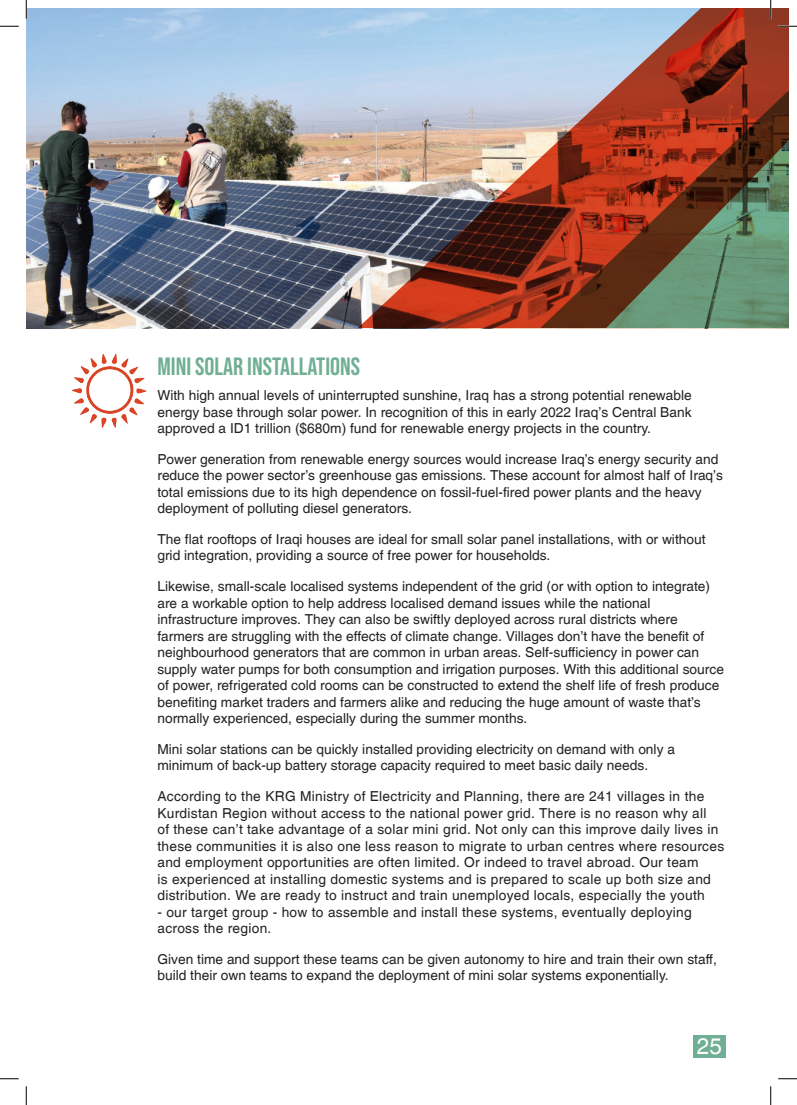
<style>
.page{position:relative;width:797px;height:1105px;background:#fff}
.page>*{position:absolute;margin:0;border:0;box-sizing:border-box;transform-origin:0 0}
.t1{font:25px "Bebas Neue";color:#70af95}
.t2{font:22.5px "Sans";color:#fff}
.t3{font:13.75px/16.5px "Sans";color:#231f20}
.t4{font:13.75px/16.5px "Sans";letter-spacing:.02em;color:#231f20}
</style>
<div class="page">
<img style="left:26px;top:9px;width:332px;height:319px">
<img style="left:71px;top:353px;width:76px;height:75px">
<img style="left:358px;top:9px;width:430px;height:319px">
<div style="left:693px;top:1035px;width:32px;height:23px;background:#70af95"></div>
<svg style="left:0;top:25px;width:19px;height:2px"></svg>
<svg style="left:778px;top:25px;width:19px;height:2px"></svg>
<svg style="left:0;top:1078px;width:19px;height:1px"></svg>
<svg style="left:778px;top:1078px;width:19px;height:1px"></svg>
<svg style="left:25px;top:0;width:2px;height:19px"></svg>
<svg style="left:25px;top:1086px;width:2px;height:19px"></svg>
<svg style="left:770px;top:0;width:1px;height:19px"></svg>
<svg style="left:770px;top:1086px;width:1px;height:19px"></svg>
<h1 class="t1" style="left:157px;top:353px;width:204px">MINI SOLAR INSTALLATIONS</h1>
<p class="t3" style="left:157px;top:387px;width:536px;text-align:justify">With high annual levels of uninterrupted sunshine, Iraq has a strong potential renewable energy base through solar power. In recognition of this in early 2022 Iraq’s Central Bank approved a ID1 trillion ($680m) fund for renewable energy projects in the country.</p>
<p class="t3" style="left:157px;top:451px;width:567px">Power generation from renewable energy sources would increase Iraq’s energy security and reduce the power sector’s greenhouse gas emissions. These account for almost half of Iraq’s total emissions due to its high dependence on fossil-fuel-fired power plants and the heavy deployment of polluting diesel generators.</p>
<p class="t3" style="left:157px;top:531px;width:549px">The flat rooftops of Iraqi houses are ideal for small solar panel installations, with or without grid integration, providing a source of free power for households.</p>
<p class="t3" style="left:157px;top:578px;width:568px">Likewise, small-scale localised systems independent of the grid (or with option to integrate) are a workable option to help address localised demand issues while the national infrastructure improves. They can also be swiftly deployed across rural districts where farmers are struggling with the effects of climate change. Villages don’t have the benefit of neighbourhood generators that are common in urban areas. Self-sufficiency in power can supply water pumps for both consumption and irrigation purposes. With this additional source of power, refrigerated cold rooms can be constructed to extend the shelf life of fresh produce benefiting market traders and farmers alike and reducing the huge amount of waste that’s normally experienced, especially during the summer months.</p>
<p class="t3" style="left:157px;top:741px;width:519px">Mini solar stations can be quickly installed providing electricity on demand with only a minimum of back-up battery storage capacity required to meet basic daily needs.</p>
<p class="t4" style="left:157px;top:788px;width:568px">According to the KRG Ministry of Electricity and Planning, there are 241 villages in the Kurdistan Region without access to the national power grid. There is no reason why all<br>of these can’t take advantage of a solar mini grid. Not only can this improve daily lives in these communities it is also one less reason to migrate to urban centres where resources and employment opportunities are often limited. Or indeed to travel abroad. Our team<br>is experienced at installing domestic systems and is prepared to scale up both size and distribution. We are ready to instruct and train unemployed locals, especially the youth</p>
<p class="t4" style="left:157px;top:903px;width:536px">- our target group - how to assemble and install these systems, eventually deploying across the region.</p>
<p class="t3" style="left:157px;top:951px;width:561px">Given time and support these teams can be given autonomy to hire and train their own staff, build their own teams to expand the deployment of mini solar systems exponentially.</p>
<h2 class="t2" style="left:697px;top:1033px;width:27px">25</h2>
</div>
